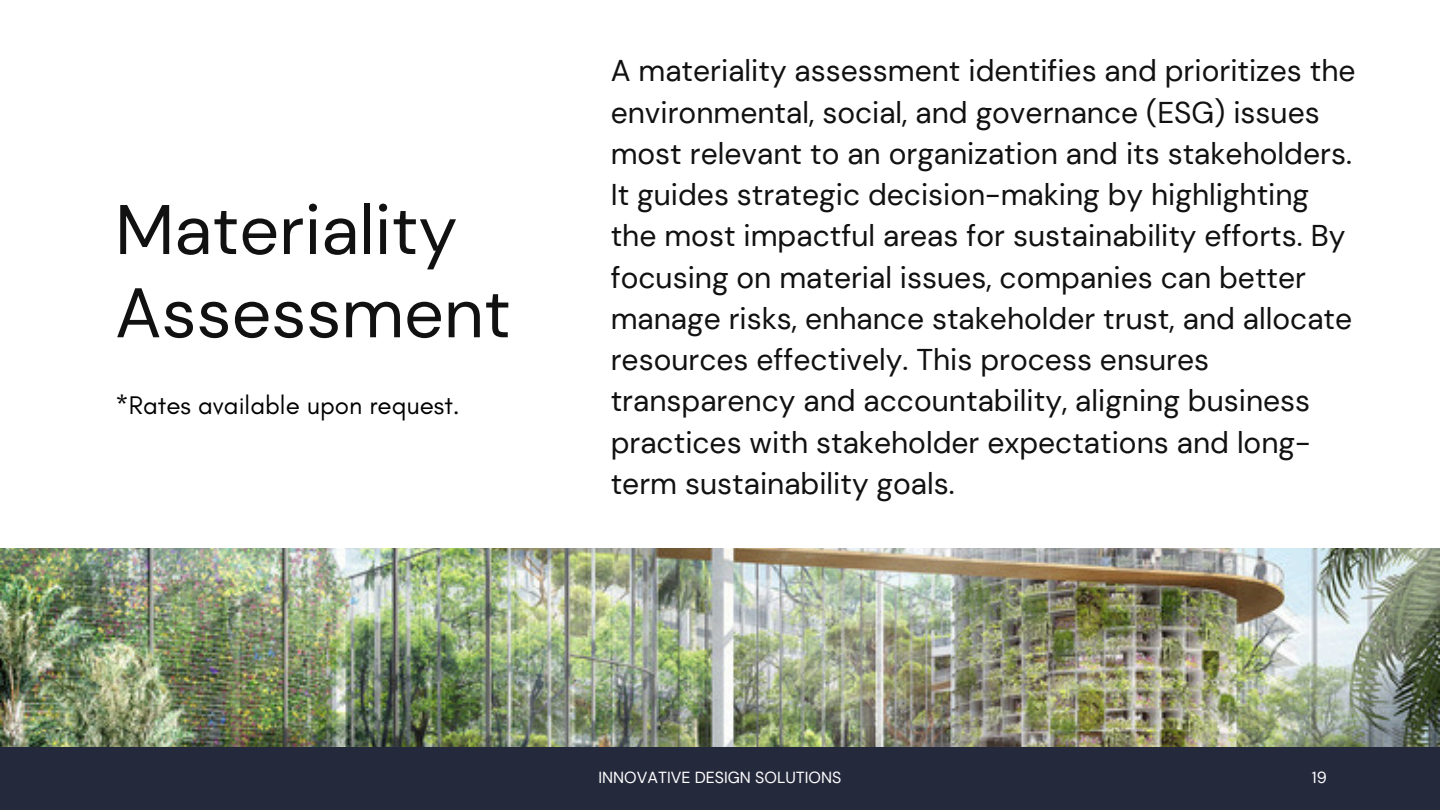
<style>
.page{position:relative;width:1440px;height:810px;background:#fff}
.page>*{position:absolute;margin:0;border:0;box-sizing:border-box;transform-origin:0 0}
.t1{font:70px/83.2px "DM Sans";color:#111}
.t2{font:30px/41.2px "DM Sans";color:#111}
.t3{font:26px "Glacial Indifference";color:#000}
.t4{font:16px "DM Sans";color:#fff}
</style>
<div class="page">
<div style="left:0;top:746px;width:1440px;height:64px;background:#25293c"></div>
<img style="left:0;top:549px;width:1440px;height:198px">
<h2 class="t1" style="left:115px;top:189px;width:397px">Materiality<br>Assessment</h2>
<p class="t3" style="left:115px;top:389px;width:346px">*Rates available upon request.</p>
<h1 class="t2" style="left:611px;top:50px;width:746px">A materiality assessment identifies and prioritizes the environmental, social, and governance (ESG) issues most relevant to an organization and its stakeholders.<br>It guides strategic decision-making by highlighting the most impactful areas for sustainability efforts. By focusing on material issues, companies can better manage risks, enhance stakeholder trust, and allocate resources effectively. This process ensures transparency and accountability, aligning business practices with stakeholder expectations and long&shy;term sustainability goals.</h1>
<h3 class="t4" style="left:599px;top:767px;width:244px">INNOVATIVE DESIGN SOLUTIONS</h3>
<p class="t4" style="left:1312px;top:767px;width:16px">19</p>
</div>
